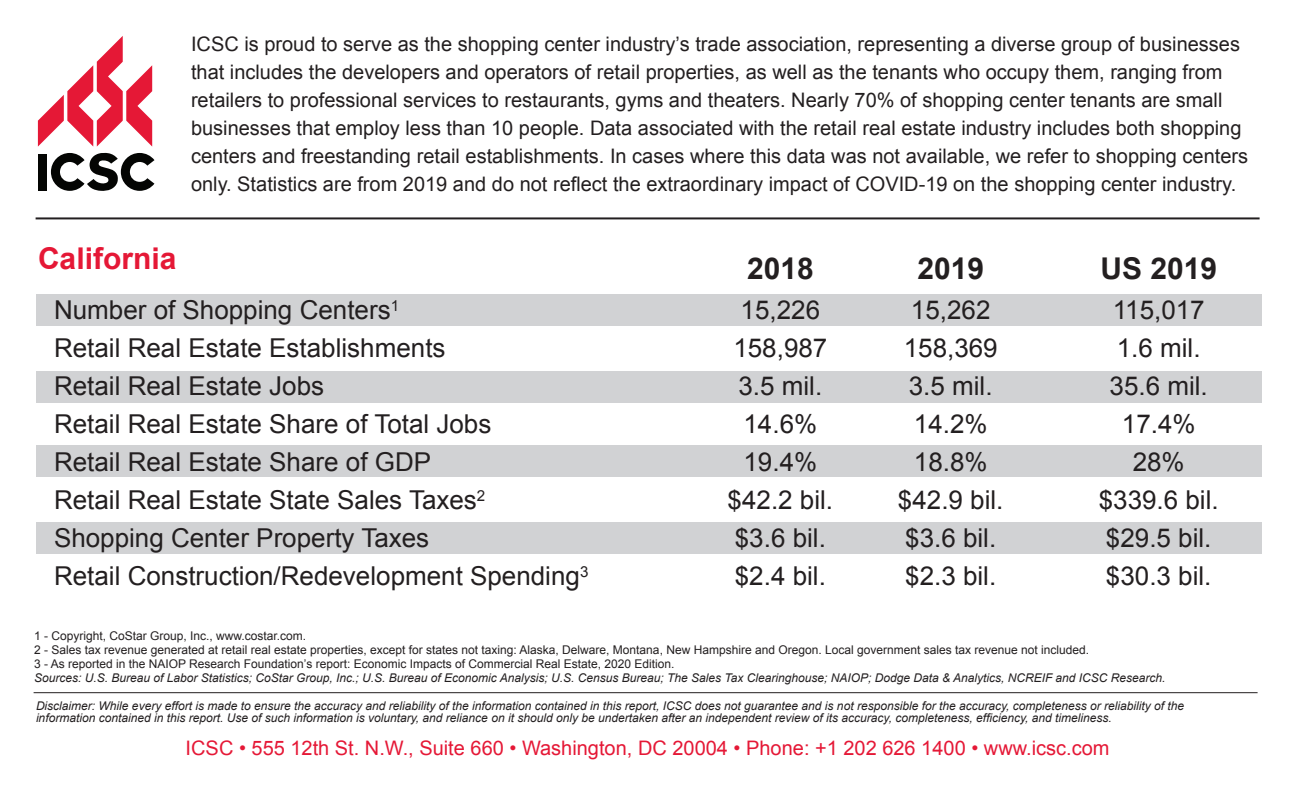
<style>
.page{position:relative;width:1296px;height:792px;background:#fff}
.page>*{position:absolute;margin:0;border:0;box-sizing:border-box;transform-origin:0 0}
.t1{font:700 30px "Arial";color:#231f20}
.t2{font:700 30px "Arial";color:#e51836}
.body_copy{font:26px/38px "Arial";color:#231f20}
.t3{font:20px/28px "Arial";color:#231f20}
.t4{font:20px "Arial";color:#e51836}
.t5{font:italic 12px/12px "Arial";color:#231f20}
.t6{font:12px "Arial";color:#231f20}
</style>
<div class="page">
<hr style="left:36px;top:217px;width:1224px;height:2px;background:#231f20">
<svg style="left:38px;top:36px;width:114px;height:111px"></svg>
<div style="left:38px;top:154px;width:9px;height:37px;background:#040503"></div>
<svg style="left:51px;top:153px;width:103px;height:38px"></svg>
<hr style="left:34px;top:692px;width:1224px;height:1px;background:#231f20">
<div style="left:36px;top:294px;width:1226px;height:32px;background:#d1d2d4"></div>
<div style="left:36px;top:371px;width:1226px;height:32px;background:#d1d2d4"></div>
<div style="left:36px;top:445px;width:1226px;height:32px;background:#d1d2d4"></div>
<div style="left:36px;top:522px;width:1226px;height:32px;background:#d1d2d4"></div>
<p class="t3" style="left:191px;top:30px;width:1059px">ICSC is proud to serve as the shopping center industry’s trade association, representing a diverse group of businesses that includes the developers and operators of retail properties, as well as the tenants who occupy them, ranging from retailers to professional services to restaurants, gyms and theaters. Nearly 70% of shopping center tenants are small businesses that employ less than 10 people. Data associated with the retail real estate industry includes both shopping centers and freestanding retail establishments. In cases where this data was not available, we refer to shopping centers only. Statistics are from 2019 and do not reflect the extraordinary impact of COVID-19 on the shopping center industry.</p>
<p class="t2" style="left:38px;top:238px;width:140px">California</p>
<p class="t1" style="left:747px;top:248px;width:68px">2018</p>
<p class="t1" style="left:917px;top:248px;width:68px">2019</p>
<p class="t1" style="left:1100px;top:248px;width:118px">US 2019</p>
<p class="body_copy" style="left:54px;top:291px;width:347px">Number of Shopping Centers<sup>1</sup></p>
<p class="body_copy" style="left:54px;top:329px;width:393px">Retail Real Estate Establishments</p>
<p class="body_copy" style="left:54px;top:367px;width:272px">Retail Real Estate Jobs</p>
<p class="body_copy" style="left:54px;top:405px;width:439px">Retail Real Estate Share of Total Jobs</p>
<p class="body_copy" style="left:54px;top:443px;width:379px">Retail Real Estate Share of GDP</p>
<p class="body_copy" style="left:54px;top:481px;width:433px">Retail Real Estate State Sales Taxes<sup>2</sup></p>
<p class="body_copy" style="left:54px;top:519px;width:377px">Shopping Center Property Taxes</p>
<p class="body_copy" style="left:54px;top:557px;width:536px">Retail Construction/Redevelopment Spending<sup>3</sup></p>
<p class="body_copy" style="left:733px;top:291px;width:95px">15,226<br>158,987</p>
<p class="body_copy" style="left:738px;top:367px;width:85px">3.5 mil.</p>
<p class="body_copy" style="left:744px;top:405px;width:75px">14.6%<br>19.4%</p>
<p class="body_copy" style="left:728px;top:481px;width:107px">$42.2 bil. $3.6 bil.</p>
<p class="body_copy" style="left:735px;top:557px;width:93px">$2.4 bil.</p>
<p class="body_copy" style="left:904px;top:291px;width:95px;text-align:center">15,262<br>158,369<br>3.5 mil.<br>14.2%</p>
<p class="body_copy" style="left:914px;top:443px;width:75px">18.8%</p>
<p class="body_copy" style="left:898px;top:481px;width:107px">$42.9 bil. $3.6 bil. $2.3 bil.</p>
<p class="body_copy" style="left:1113px;top:291px;width:94px">115,017</p>
<p class="body_copy" style="left:1117px;top:329px;width:85px">1.6 mil.</p>
<p class="body_copy" style="left:1110px;top:367px;width:100px">35.6 mil.</p>
<p class="body_copy" style="left:1122px;top:405px;width:75px">17.4%</p>
<p class="body_copy" style="left:1133px;top:443px;width:54px">28%</p>
<p class="body_copy" style="left:1099px;top:481px;width:121px">$339.6 bil.</p>
<p class="body_copy" style="left:1106px;top:519px;width:107px">$29.5 bil.</p>
<p class="body_copy" style="left:1106px;top:557px;width:107px">$30.3 bil.</p>
<p class="t6" style="left:34px;top:627px;width:274px">1 - Copyright, CoStar Group, Inc., www.costar.com.</p>
<p class="t6" style="left:34px;top:641px;width:1057px">2 - Sales tax revenue generated at retail real estate properties, except for states not taxing: Alaska, Delware, Montana, New Hampshire and Oregon. Local government sales tax revenue not included.</p>
<p class="t6" style="left:34px;top:655px;width:642px">3 - As reported in the NAIOP Research Foundation’s report: Economic Impacts of Commercial Real Estate, 2020 Edition.</p>
<p class="t5" style="left:34px;top:672px;width:1133px">Sources: U.S. Bureau of Labor Statistics; CoStar Group, Inc.; U.S. Bureau of Economic Analysis; U.S. Census Bureau; The Sales Tax Clearinghouse; NAIOP; Dodge Data &amp; Analytics, NCREIF and ICSC Research.</p>
<p class="t5" style="left:36px;top:700px;width:1150px">Disclaimer: While every effort is made to ensure the accuracy and reliability of the information contained in this report, ICSC does not guarantee and is not responsible for the accuracy, completeness or reliability of the information contained in this report. Use of such information is voluntary, and reliance on it should only be undertaken after an independent review of its accuracy, completeness, efficiency, and timeliness.</p>
<p class="t4" style="left:186px;top:735px;width:925px">ICSC • 555 12th St. N.W., Suite 660 • Washington, DC 20004 • Phone: +1 202 626 1400 • www.icsc.com</p>
</div>
